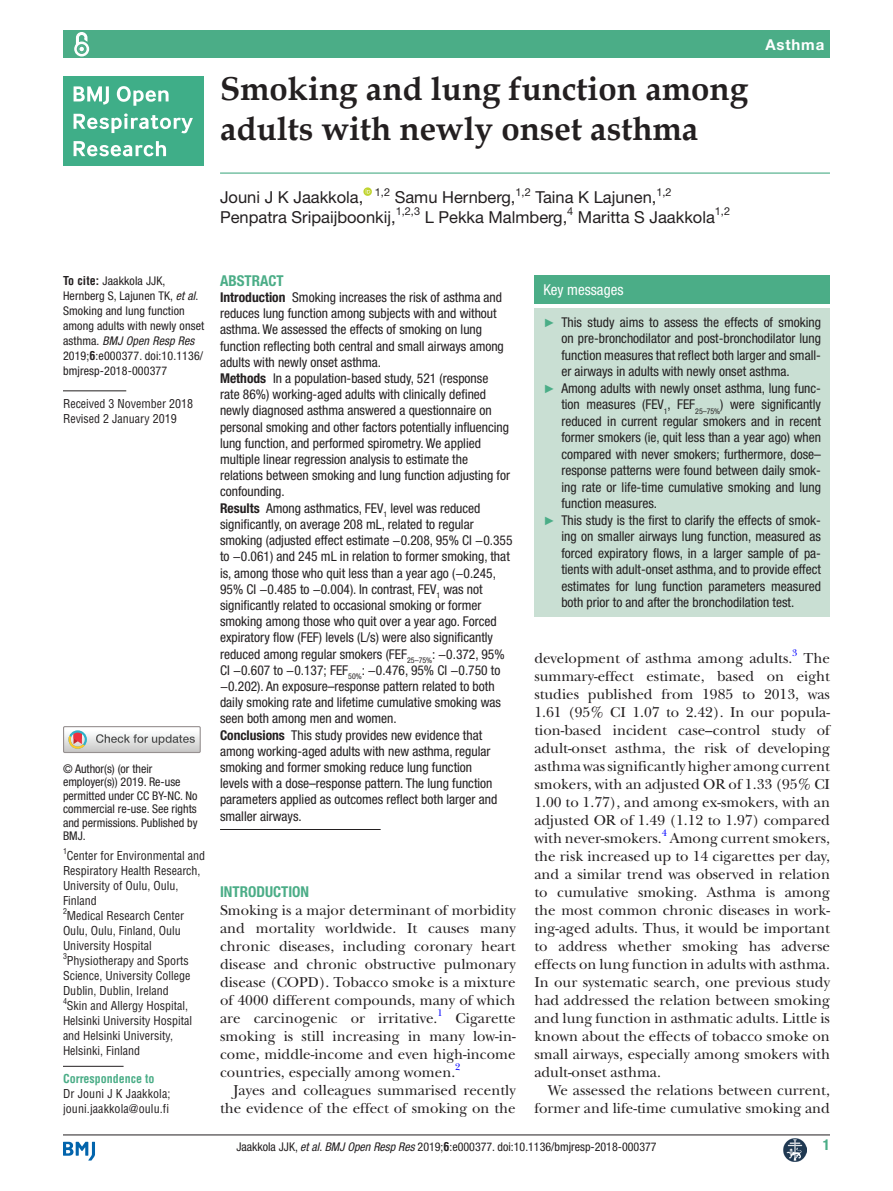
<style>
.page{position:relative;width:893px;height:1191px;background:#fff}
.page>*{position:absolute;margin:0;border:0;box-sizing:border-box;transform-origin:0 0}
.t1{font:700 33px/39px "Book Antiqua";color:#231f20}
.t2{font:16.5px "Helvetica Neue LT Std";color:#231f20}
.t3{font:15px/18px "New Baskerville";color:#231f20;text-align:justify}
.t4{font:700 condensed 15px "Helvetica Neue LT Std";color:#4bad87}
.t5{font:condensed 15px "Helvetica Neue LT Std";color:#fff}
.t6{font:700 15px "Helvetica Neue LT Std";letter-spacing:.055em;color:#fff}
.t7{font:condensed 13.5px/16.2px "Helvetica Neue LT Std";color:#231f20}
.t8{font:condensed 12px/15px "Helvetica LT Std";color:#231f20}
.t9{font:condensed 12px/15px "Helvetica Neue LT Std";color:#231f20}
.t10{font:700 condensed 12px "Helvetica";color:#4bad87}
.t11{font:10.95px "Helvetica Neue LT Std";color:#231f20}
.t12{font:9.9px "New Baskerville";color:#00f}
.t13{font:condensed 7.95px "Helvetica LT Std";color:#231f20}
.s1{font-family:"Helvetica";font-weight:700}
.s2{font-style:italic}
.s3{font-weight:700}
.s4{font-family:"Arial";font-stretch:normal;font-size:12px;color:#4bad87}
</style>
<div class="page">
<svg style="left:63px;top:1141px;width:32px;height:19px"></svg>
<hr style="left:63px;top:1134px;width:767px;height:1px;background:#231f20">
<img style="left:783px;top:1138px;width:23px;height:23px">
<div style="left:63px;top:726px;width:138px;height:27px;border:1px solid #969090"></div>
<svg style="left:64px;top:726px;width:136px;height:26px"></svg>
<hr style="left:63px;top:390px;width:63px;height:1px;background:#231f20">
<hr style="left:63px;top:1066px;width:61px;height:1px;background:#231f20">
<div style="left:63px;top:76px;width:140px;height:90px;background:#3fae88"></div>
<svg style="left:74px;top:86px;width:35px;height:19px"></svg>
<svg style="left:117px;top:86px;width:52px;height:20px"></svg>
<svg style="left:74px;top:113px;width:119px;height:20px"></svg>
<svg style="left:74px;top:141px;width:92px;height:15px"></svg>
<hr style="left:220px;top:172px;width:610px;height:2px;background:#4bad87">
<svg style="left:363px;top:187px;width:9px;height:9px"></svg>
<div style="left:63px;top:31px;width:767px;height:27px;background:#4bad87"></div>
<svg style="left:74px;top:32px;width:16px;height:25px"></svg>
<div style="left:78px;top:45px;width:7px;height:8px;border:1px solid #4bad87;border-radius:50%"></div>
<div style="left:534px;top:275px;width:296px;height:29px;background:#4bad87"></div>
<div style="left:534px;top:308px;width:296px;height:308px;background:#c9dfd3"></div>
<hr style="left:220px;top:829px;width:161px;height:1px;background:#231f20">
<h1 class="t1" style="left:220px;top:70px;width:530px">Smoking and lung function among adults with newly onset asthma</h1>
<p class="t2" style="left:220px;top:188px;width:145px">Jouni J K Jaakkola,</p>
<p class="t11" style="left:375px;top:185px;width:17px">1,2</p>
<p class="t2" style="left:395px;top:188px;width:122px">Samu Hernberg,</p>
<p class="t11" style="left:516px;top:185px;width:17px">1,2</p>
<p class="t2" style="left:535px;top:188px;width:123px">Taina K Lajunen,</p>
<p class="t11" style="left:656px;top:185px;width:17px">1,2</p>
<p class="t2" style="left:220px;top:207px;width:177px">Penpatra Sripaijboonkij,</p>
<p class="t11" style="left:396px;top:205px;width:26px">1,2,3</p>
<p class="t2" style="left:425px;top:207px;width:144px">L Pekka Malmberg,</p>
<p class="t11" style="left:567px;top:205px;width:8px">4</p>
<p class="t2" style="left:578px;top:207px;width:138px">Maritta S Jaakkola</p>
<p class="t11" style="left:715px;top:205px;width:17px">1,2</p>
<p class="t6" style="left:765px;top:35px;width:60px">Asthma</p>
<p class="t9" style="left:63px;top:273px;width:143px"><span class="s1">To cite:</span> Jaakkola JJK,<br>Hernberg S, Lajunen TK, <span class="s2">et al</span>.<br>Smoking and lung function among adults with newly onset asthma. <span class="s2">BMJ Open Resp Res<br></span>2019;<span class="s1">6</span>:e000377. doi:10.1136/ bmjresp-2018-000377</p>
<p class="t8" style="left:63px;top:396px;width:132px">Received 3 November 2018<br>Revised 2 January 2019</p>
<p class="t9" style="left:63px;top:762px;width:136px;line-height:13.5px">© Author(s) (or their employer(s)) 2019. Re-use permitted under CC BY-NC. No commercial re-use. See rights and permissions. Published by<br>BMJ.</p>
<p class="t13" style="left:63px;top:846px;width:5px">1</p>
<p class="t8" style="left:63px;top:847px;width:144px;text-indent:4px">Center for Environmental and<br>Respiratory Health Research,<br>University of Oulu, Oulu,<br>Finland</p>
<p class="t13" style="left:63px;top:906px;width:5px">2</p>
<p class="t8" style="left:63px;top:907px;width:123px;text-indent:4px">Medical Research Center<br>Oulu, Oulu, Finland, Oulu<br>University Hospital</p>
<p class="t13" style="left:63px;top:951px;width:5px">3</p>
<p class="t8" style="left:63px;top:952px;width:131px;text-indent:4px">Physiotherapy and Sports<br>Science, University College<br>Dublin, Dublin, Ireland<br><sup>4</sup>Skin and Allergy Hospital,<br>Helsinki University Hospital and Helsinki University,<br>Helsinki, Finland</p>
<p class="t10" style="left:63px;top:1071px;width:93px">Correspondence to</p>
<p class="t8" style="left:63px;top:1086px;width:109px">Dr Jouni J K Jaakkola; jouni.jaakkola@oulu.fi</p>
<p class="t4" style="left:220px;top:271px;width:65px">Abstract</p>
<p class="t7" style="left:220px;top:289px;width:294px"><span class="s3">Introduction</span> Smoking increases the risk of asthma and reduces lung function among subjects with and without asthma. We assessed the effects of smoking on lung function reflecting both central and small airways among adults with newly onset asthma.<br><span class="s3">Methods</span> In a population-based study, 521 (response<br>rate 86%) working-aged adults with clinically defined newly diagnosed asthma answered a questionnaire on personal smoking and other factors potentially influencing lung function, and performed spirometry. We applied multiple linear regression analysis to estimate the relations between smoking and lung function adjusting for confounding.<br><span class="s3">Results</span> Among asthmatics, FEV<sub>1</sub> level was reduced significantly, on average 208 mL, related to regular smoking (adjusted effect estimate −0.208, 95% CI −0.355 to −0.061) and 245 mL in relation to former smoking, that is, among those who quit less than a year ago (−0.245, 95% CI −0.485 to −0.004). In contrast, FEV<sub>1</sub> was not significantly related to occasional smoking or former smoking among those who quit over a year ago. Forced expiratory flow (FEF) levels (L/s) were also significantly reduced among regular smokers (FEF<sub>25–75%</sub>: −0.372, 95% CI −0.607 to −0.137; FEF<sub>50%</sub>: −0.476, 95% CI −0.750 to −0.202). An exposure–response pattern related to both daily smoking rate and lifetime cumulative smoking was seen both among men and women.<br><span class="s3">Conclusions</span> This study provides new evidence that among working-aged adults with new asthma, regular smoking and former smoking reduce lung function<br>levels with a dose–response pattern. The lung function parameters applied as outcomes reflect both larger and smaller airways.</p>
<p class="t4" style="left:220px;top:882px;width:91px">Introduction</p>
<p class="t3" style="left:220px;top:901px;width:297px">Smoking is a major determinant of morbidity and mortality worldwide. It causes many chronic diseases, including coronary heart disease and chronic obstructive pulmonary disease (COPD). Tobacco smoke is a mixture of 4000 different compounds, many of which are carcinogenic or irritative.</p>
<p class="t12" style="left:437px;top:1007px;width:7px">1</p>
<p class="t3" style="left:220px;top:1009px;width:297px;text-indent:236px">Cigarette smoking is still increasing in many low-in&shy;come, middle-income and even high-income countries, especially among women.</p>
<p class="t12" style="left:455px;top:1061px;width:7px">2</p>
<p class="t3" style="left:220px;top:1081px;width:297px;text-align:right">Jayes and colleagues summarised recently the evidence of the effect of smoking on the</p>
<p class="t5" style="left:543px;top:281px;width:82px">Key messages</p>
<p class="t7" style="left:543px;top:313px;width:279px"><span class="s4">►</span> This study aims to assess the effects of smoking</p>
<p class="t7" style="left:561px;top:330px;width:261px">on pre-bronchodilator and post-bronchodilator lung</p>
<p class="t7" style="left:561px;top:346px;width:261px">function measures that reflect both larger and small-</p>
<p class="t7" style="left:561px;top:363px;width:230px">er airways in adults with newly onset asthma.</p>
<p class="t7" style="left:543px;top:379px;width:279px"><span class="s4">►</span> Among adults with newly onset asthma, lung func-</p>
<p class="t7" style="left:561px;top:396px;width:261px">tion measures (FEV<sub>1</sub>, FEF<sub>25–75%</sub>) were significantly</p>
<p class="t7" style="left:561px;top:412px;width:261px">reduced in current regular smokers and in recent</p>
<p class="t7" style="left:561px;top:429px;width:261px">former smokers (ie, quit less than a year ago) when</p>
<p class="t7" style="left:561px;top:445px;width:261px">compared with never smokers; furthermore, dose–</p>
<p class="t7" style="left:561px;top:462px;width:261px">response patterns were found between daily smok-</p>
<p class="t7" style="left:561px;top:478px;width:261px">ing rate or life-time cumulative smoking and lung</p>
<p class="t7" style="left:561px;top:495px;width:97px">function measures.</p>
<p class="t7" style="left:543px;top:511px;width:279px"><span class="s4">►</span> This study is the first to clarify the effects of smok-</p>
<p class="t7" style="left:561px;top:528px;width:261px">ing on smaller airways lung function, measured as</p>
<p class="t7" style="left:561px;top:544px;width:261px">forced expiratory flows, in a larger sample of pa-</p>
<p class="t7" style="left:561px;top:561px;width:261px">tients with adult-onset asthma, and to provide effect</p>
<p class="t7" style="left:561px;top:577px;width:261px">estimates for lung function parameters measured</p>
<p class="t7" style="left:561px;top:594px;width:234px">both prior to and after the bronchodilation test.</p>
<p class="t3" style="left:534px;top:649px;width:297px">development of asthma among adults.<sup>3</sup> The summary-effect estimate, based on eight studies published from 1985 to 2013, was 1.61 (95% CI 1.07 to 2.42). In our popula&shy;tion-based incident case–control study of adult-onset asthma, the risk of developing asthma was significantly higher among current smokers, with an adjusted OR of 1.33 (95% CI 1.00 to 1.77), and among ex-smokers, with an adjusted OR of 1.49 (1.12 to 1.97) compared with never-smokers.</p>
<p class="t12" style="left:662px;top:827px;width:7px">4</p>
<p class="t3" style="left:534px;top:829px;width:297px;text-indent:135px">Among current smokers, the risk increased up to 14 cigarettes per day, and a similar trend was observed in relation to cumulative smoking. Asthma is among the most common chronic diseases in work&shy;ing-aged adults. Thus, it would be important to address whether smoking has adverse effects on lung function in adults with asthma.<br>In our systematic search, one previous study had addressed the relation between smoking and lung function in asthmatic adults. Little is known about the effects of tobacco smoke on small airways, especially among smokers with adult-onset asthma.</p>
<p class="t3" style="left:534px;top:1081px;width:297px;text-align:right">We assessed the relations between current, former and life-time cumulative smoking and</p>
<p class="t9" style="left:236px;top:1138px;width:422px">Jaakkola JJK, <span class="s2">et al</span>. <span class="s2">BMJ Open Resp Res</span> 2019;<span class="s1">6</span>:e000377. doi:10.1136/bmjresp-2018-000377</p>
<p class="t4" style="left:823px;top:1135px;width:9px">1</p>
</div>
